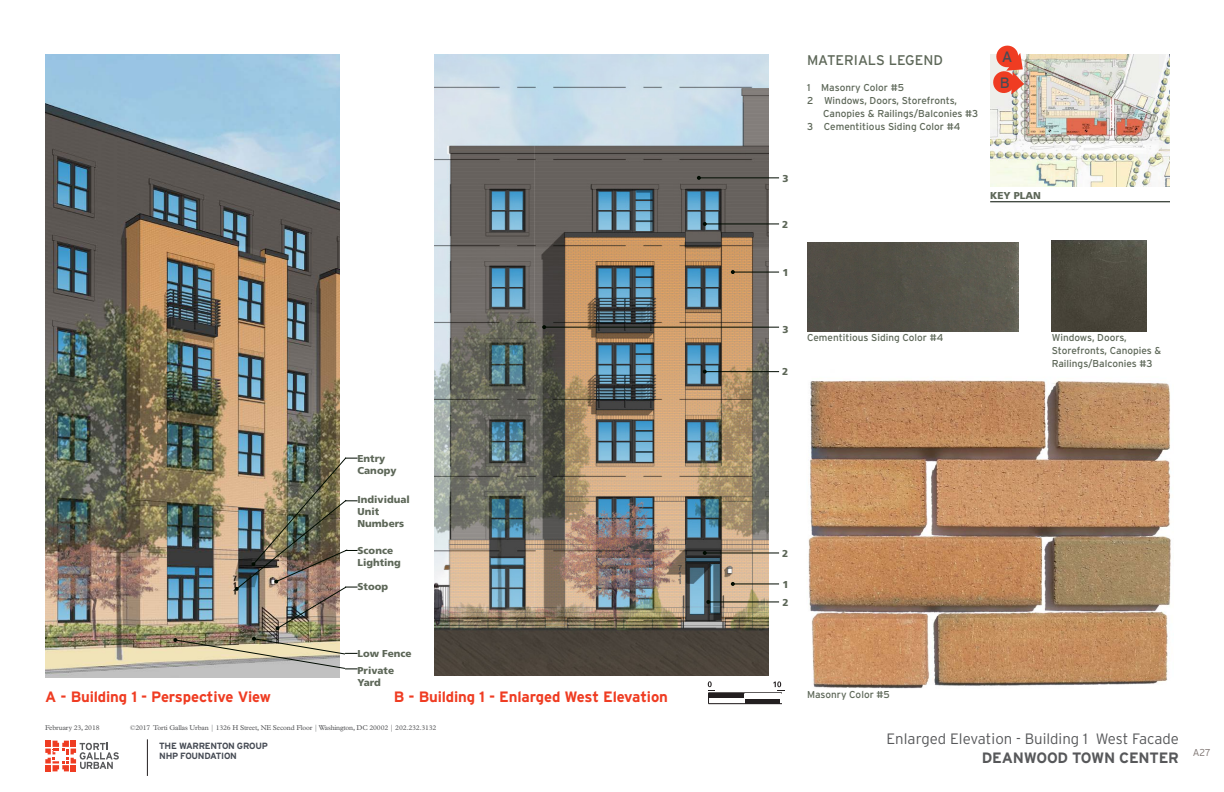
<style>
.page{position:relative;width:1224px;height:792px;background:#fff}
.page>*{position:absolute;margin:0;border:0;box-sizing:border-box;transform-origin:0 0}
.Subhead{font:700 15px "Interstate";letter-spacing:-.01em;color:#ef3c22}
.Subtitle{font:300 15px "Interstate";color:#57585a}
.t1{font:700 15px "Interstate";letter-spacing:-.015em;color:#57585a}
.Subhead-2{font:15px "Interstate";color:#464b54}
.Annotation_Plan_Labe{font:14px "Interstate";color:#5d6758}
.Annotation_Plan_Labe-2{font:10px/13px "Interstate";color:#5d6758}
.t2{font:900 10px/12px "Frutiger";color:#5d6758}
.t3{font:300 10px "Interstate";color:#7f7673}
.t4{font:700 9px/10.5px "Interstate";letter-spacing:-.03em;color:#464b54}
.t5{font:7px "Plantin MT Std";letter-spacing:-.02em;color:#57585a}
</style>
<div class="page">
<svg style="left:45px;top:741px;width:74px;height:30px"></svg>
<hr style="left:147px;top:739px;width:1px;height:37px;background:#231f20">
<img style="left:434px;top:54px;width:335px;height:622px">
<img style="left:990px;top:54px;width:180px;height:133px">
<hr style="left:990px;top:201px;width:180px;height:1px;background:#000b00">
<img style="left:808px;top:380px;width:363px;height:309px">
<img style="left:807px;top:242px;width:211px;height:89px">
<img style="left:1052px;top:240px;width:95px;height:91px">
<hr style="left:699px;top:177px;width:80px;height:1px;background:#000b00">
<svg style="left:697px;top:176px;width:4px;height:4px"></svg>
<hr style="left:705px;top:223px;width:74px;height:1px;background:#000b00">
<svg style="left:703px;top:222px;width:4px;height:4px"></svg>
<hr style="left:733px;top:272px;width:46px;height:1px;background:#000b00">
<svg style="left:731px;top:270px;width:4px;height:4px"></svg>
<hr style="left:544px;top:327px;width:235px;height:1px;background:#000b00">
<svg style="left:542px;top:325px;width:4px;height:4px"></svg>
<hr style="left:705px;top:371px;width:74px;height:1px;background:#000b00">
<svg style="left:703px;top:370px;width:4px;height:4px"></svg>
<hr style="left:705px;top:552px;width:74px;height:1px;background:#000b00">
<svg style="left:703px;top:551px;width:4px;height:4px"></svg>
<hr style="left:708px;top:601px;width:71px;height:1px;background:#000b00">
<svg style="left:706px;top:600px;width:4px;height:4px"></svg>
<hr style="left:733px;top:583px;width:46px;height:1px;background:#000b00">
<svg style="left:731px;top:582px;width:4px;height:4px"></svg>
<img style="left:45px;top:54px;width:295px;height:623px">
<svg style="left:990px;top:45px;width:35px;height:50px;background:#ed8b7b"></svg>
<div style="left:709px;top:693px;width:36px;height:5px;background:#231f20"></div>
<div style="left:745px;top:698px;width:36px;height:6px;background:#231f20"></div>
<hr style="left:709px;top:704px;width:72px;height:1px;background:#231f20">
<svg style="left:708px;top:681px;width:4px;height:6px"></svg>
<svg style="left:773px;top:681px;width:8px;height:6px"></svg>
<img style="left:234px;top:456px;width:124px;height:175px">
<img style="left:173px;top:637px;width:185px;height:33px">
<p class="t2" style="left:358px;top:453px;width:29px">Entry</p>
<p class="t2" style="left:358px;top:465px;width:40px">Canopy</p>
<p class="t2" style="left:358px;top:493px;width:54px">Individual<br>Unit</p>
<p class="t2" style="left:358px;top:517px;width:48px">Numbers</p>
<p class="t2" style="left:358px;top:545px;width:37px">Sconce</p>
<p class="t2" style="left:358px;top:557px;width:45px">Lighting</p>
<p class="t2" style="left:358px;top:581px;width:32px">Stoop</p>
<p class="t2" style="left:358px;top:647px;width:56px">Low Fence</p>
<p class="t2" style="left:358px;top:664px;width:38px">Private<br>Yard</p>
<p class="Subhead" style="left:45px;top:688px;width:227px">A - Building 1 - Perspective View</p>
<p class="Subhead" style="left:394px;top:688px;width:276px">B - Building 1 - Enlarged West Elevation</p>
<p class="t5" style="left:45px;top:723px;width:56px">February 23, 2018</p>
<p class="t5" style="left:130px;top:723px;width:308px">©2017 Torti Gallas Urban | 1326 H Street, NE Second Floor | Washington, DC 20002 | 202.232.3132</p>
<p class="t4" style="left:159px;top:740px;width:110px">THE WARRENTON GROUP<br>NHP FOUNDATION</p>
<p class="t2" style="left:782px;top:173px;width:8px">3</p>
<p class="t2" style="left:782px;top:218px;width:8px">2</p>
<p class="t2" style="left:782px;top:266px;width:8px">1</p>
<p class="Annotation_Plan_Labe" style="left:807px;top:52px;width:137px">MATERIALS LEGEND</p>
<p class="Annotation_Plan_Labe-2" style="left:807px;top:81px;width:99px">1 Masonry Color #5</p>
<p class="Annotation_Plan_Labe-2" style="left:807px;top:94px;width:152px">2 Windows, Doors, Storefronts,</p>
<p class="Annotation_Plan_Labe-2" style="left:823px;top:107px;width:157px">Canopies &amp; Railings/Balconies #3</p>
<p class="Annotation_Plan_Labe-2" style="left:807px;top:120px;width:155px">3 Cementitious Siding Color #4</p>
<p class="Subhead-2" style="left:1002px;top:48px;width:12px">A</p>
<p class="Subhead-2" style="left:1000px;top:75px;width:12px">B</p>
<p class="t2" style="left:990px;top:190px;width:52px">KEY PLAN</p>
<p class="t2" style="left:782px;top:323px;width:8px">3</p>
<p class="t2" style="left:782px;top:365px;width:8px">2</p>
<p class="Annotation_Plan_Labe-2" style="left:807px;top:331px;width:138px">Cementitious Siding Color #4</p>
<p class="Annotation_Plan_Labe-2" style="left:1052px;top:331px;width:111px">Windows, Doors,<br>Storefronts, Canopies &amp;<br>Railings/Balconies #3</p>
<p class="t2" style="left:782px;top:547px;width:8px">2</p>
<p class="t2" style="left:782px;top:578px;width:8px">1</p>
<p class="t2" style="left:782px;top:596px;width:8px">2</p>
<p class="Annotation_Plan_Labe-2" style="left:807px;top:688px;width:84px">Masonry Color #5</p>
<p class="Subtitle" style="left:887px;top:730px;width:294px">Enlarged Elevation - Building 1 West Facade</p>
<h1 class="t1" style="left:982px;top:749px;width:199px">DEANWOOD TOWN CENTER</h1>
<p class="t3" style="left:1193px;top:747px;width:19px">A27</p>
</div>
